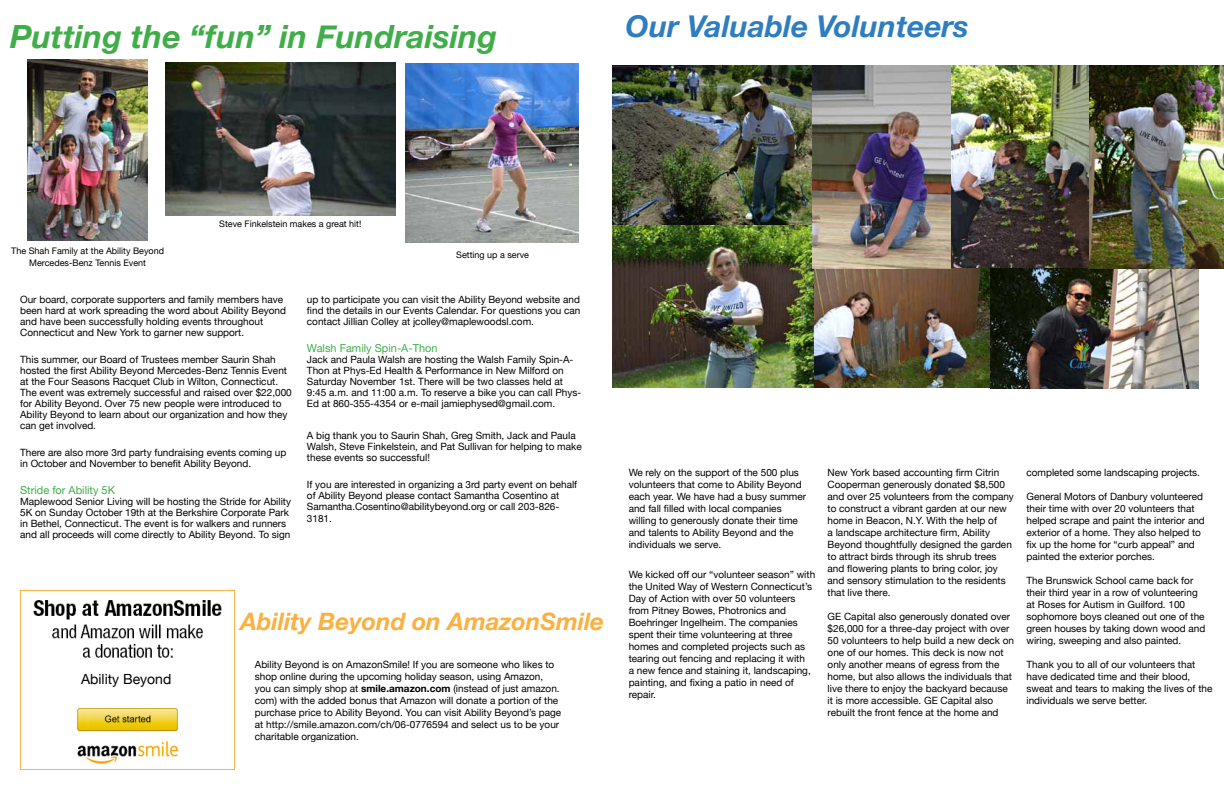
<style>
.page{position:relative;width:1224px;height:792px;background:#fff}
.page>*{position:absolute;margin:0;border:0;box-sizing:border-box;transform-origin:0 0}
.t1{font:italic 700 32px "Helvetica Neue";color:#3fae49}
.t2{font:italic 700 30px "Helvetica Neue";color:#2f7dc1}
.t3{font:italic 700 24px "Helvetica Neue";color:#fbb040}
.t4{font:14px "Helvetica Neue";color:#000}
.t5{font:11px "Helvetica Neue";color:#3fae49}
.t6{font:10px/12px "Helvetica Neue";color:#000}
.t7{font:9px/12px "Helvetica Neue";color:#000;text-align:center}
.s1{font-weight:700}
</style>
<div class="page">
<img style="left:950px;top:65px;width:139px;height:203px">
<img style="left:20px;top:591px;width:215px;height:179px">
<img style="left:27px;top:60px;width:120px;height:180px">
<img style="left:166px;top:63px;width:230px;height:153px">
<img style="left:612px;top:66px;width:200px;height:159px">
<img style="left:814px;top:268px;width:384px;height:120px">
<img style="left:612px;top:225px;width:202px;height:163px">
<img style="left:812px;top:66px;width:138px;height:203px">
<img style="left:1089px;top:65px;width:135px;height:204px">
<img style="left:405px;top:63px;width:174px;height:180px">
<h1 class="t1" style="left:10px;top:11px;width:489px">Putting the “fun” in Fundraising</h1>
<h2 class="t2" style="left:626px;top:2px;width:345px">Our Valuable Volunteers</h2>
<p class="t7" style="left:11px;top:244px;width:154px">The Shah Family at the Ability Beyond<br>Mercedes-Benz Tennis Event</p>
<p class="t7" style="left:219px;top:217px;width:144px">Steve Finkelstein makes a great hit!</p>
<p class="t7" style="left:456px;top:249px;width:74px">Setting up a serve</p>
<p class="t6" style="left:20px;top:293px;width:267px;line-height:11px">Our board, corporate supporters and family members have been hard at work spreading the word about Ability Beyond and have been successfully holding events throughout Connecticut and New York to garner new support.</p>
<p class="t6" style="left:20px;top:353px;width:273px;line-height:11px">This summer, our Board of Trustees member Saurin Shah hosted the first Ability Beyond Mercedes-Benz Tennis Event at the Four Seasons Racquet Club in Wilton, Connecticut.<br>The event was extremely successful and raised over $22,000 for Ability Beyond. Over 75 new people were introduced to Ability Beyond to learn about our organization and how they can get involved.</p>
<p class="t6" style="left:20px;top:446px;width:268px;line-height:11px">There are also more 3rd party fundraising events coming up in October and November to benefit Ability Beyond.</p>
<p class="t5" style="left:20px;top:480px;width:96px">Stride for Ability 5K</p>
<p class="t6" style="left:20px;top:495px;width:272px;line-height:11px">Maplewood Senior Living will be hosting the Stride for Ability 5K on Sunday October 19th at the Berkshire Corporate Park in Bethel, Connecticut. The event is for walkers and runners and all proceeds will come directly to Ability Beyond. To sign</p>
<p class="t6" style="left:307px;top:293px;width:275px;line-height:11px;text-align:justify">up to participate you can visit the Ability Beyond website and find the details in our Events Calendar. For questions you can contact Jillian Colley at jcolley@maplewoodsl.com.</p>
<p class="t5" style="left:307px;top:338px;width:132px">Walsh Family Spin-A-Thon</p>
<p class="t6" style="left:307px;top:353px;width:276px;line-height:11px">Jack and Paula Walsh are hosting the Walsh Family Spin-A-Thon at Phys-Ed Health &amp; Performance in New Milford on Saturday November 1st. There will be two classes held at 9:45 a.m. and 11:00 a.m. To reserve a bike you can call Phys-Ed at 860-355-4354 or e-mail jamiephysed@gmail.com.</p>
<p class="t6" style="left:307px;top:429px;width:276px;line-height:11px">A big thank you to Saurin Shah, Greg Smith, Jack and Paula<br>Walsh, Steve Finkelstein, and Pat Sullivan for helping to make these events so successful!</p>
<p class="t6" style="left:307px;top:478px;width:272px;line-height:11px">If you are interested in organizing a 3rd party event on behalf of Ability Beyond please contact Samantha Cosentino at<br>Samantha.Cosentino@abilitybeyond.org or call 203-826-</p>
<p class="t6" style="left:307px;top:511px;width:27px">3181.</p>
<h3 class="t4" style="left:81px;top:667px;width:92px">Ability Beyond</h3>
<h3 class="t3" style="left:240px;top:603px;width:365px">Ability Beyond on AmazonSmile</h3>
<p class="t6" style="left:255px;top:658px;width:308px">Ability Beyond is on AmazonSmile! If you are someone who likes to shop online during the upcoming holiday season, using Amazon, you can simply shop at <span class="s1">smile.amazon.com</span> (instead of just amazon. com) with the added bonus that Amazon will donate a portion of the purchase price to Ability Beyond. You can visit Ability Beyond’s page at http://smile.amazon.com/ch/06-0776594 and select us to be your charitable organization.</p>
<p class="t6" style="left:629px;top:466px;width:179px">We rely on the support of the 500 plus volunteers that come to Ability Beyond each year. We have had a busy summer and fall filled with local companies willing to generously donate their time and talents to Ability Beyond and the individuals we serve.</p>
<p class="t6" style="left:629px;top:567px;width:188px">We kicked off our “volunteer season” with the United Way of Western Connecticut’s Day of Action with over 50 volunteers from Pitney Bowes, Photronics and Boehringer Ingelheim. The companies spent their time volunteering at three homes and completed projects such as tearing out fencing and replacing it with<br>a new fence and staining it, landscaping, painting, and fixing a patio in need of repair.</p>
<p class="t6" style="left:828px;top:466px;width:188px">New York based accounting firm Citrin Cooperman generously donated $8,500 and over 25 volunteers from the company to construct a vibrant garden at our new home in Beacon, N.Y. With the help of<br>a landscape architecture firm, Ability Beyond thoughtfully designed the garden to attract birds through its shrub trees and flowering plants to bring color, joy and sensory stimulation to the residents that live there.</p>
<p class="t6" style="left:828px;top:610px;width:188px">GE Capital also generously donated over $26,000 for a three-day project with over 50 volunteers to help build a new deck on one of our homes. This deck is now not only another means of egress from the home, but also allows the individuals that live there to enjoy the backyard because it is more accessible. GE Capital also rebuilt the front fence at the home and</p>
<p class="t6" style="left:1026px;top:466px;width:175px">completed some landscaping projects.</p>
<p class="t6" style="left:1026px;top:490px;width:180px">General Motors of Danbury volunteered their time with over 20 volunteers that helped scrape and paint the interior and exterior of a home. They also helped to fix up the home for “curb appeal” and painted the exterior porches.</p>
<p class="t6" style="left:1026px;top:574px;width:180px">The Brunswick School came back for their third year in a row of volunteering at Roses for Autism in Guilford. 100 sophomore boys cleaned out one of the green houses by taking down wood and wiring, sweeping and also painted.</p>
<p class="t6" style="left:1026px;top:658px;width:187px">Thank you to all of our volunteers that have dedicated time and their blood, sweat and tears to making the lives of the individuals we serve better.</p>
</div>
